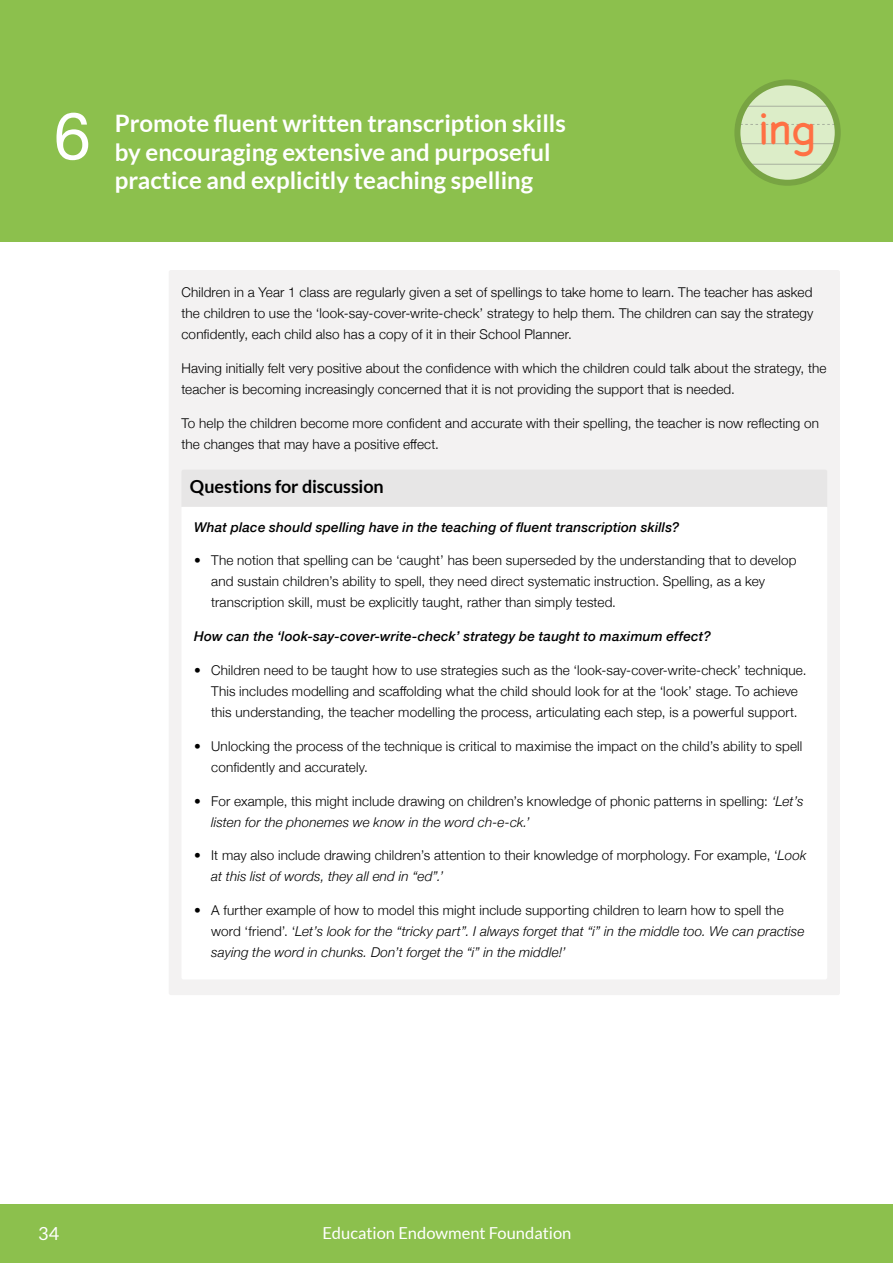
<style>
.page{position:relative;width:893px;height:1263px;background:#fff}
.page>*{position:absolute;margin:0;border:0;box-sizing:border-box;transform-origin:0 0}
.t1{font:66px "Helvetica Neue";color:#fff}
.t2{font:44.85px "Chalkboard";color:#ff7043}
.t3{font:700 24px/28.8px "Lato";color:#fff}
.t4{font:700 18px "Lato";letter-spacing:-.005em;color:#000}
.t5{font:18px "Lato";color:#fff}
.t6{font:16.5px "Lato";color:#fff}
.t7{font:300 13.5px/21px "Helvetica Neue";letter-spacing:.01em;color:#000}
.t8{font:italic 300 13.5px/21px "Helvetica Neue";letter-spacing:.01em;color:#000}
.t9{font:italic 500 13.5px "Helvetica Neue";letter-spacing:.015em;color:#000}
.s1{font-style:italic}
.s2{font-style:normal}
</style>
<div class="page">
<div style="left:169px;top:270px;width:671px;height:725px;background:#f3f2f2;border-radius:2px"></div>
<div style="left:0;top:1205px;width:893px;height:58px;background:#8cc04d"></div>
<div style="left:0;top:0;width:893px;height:242px;background:#8cc04d"></div>
<div style="left:737px;top:82px;width:101px;height:101px;background:#78a443;border-radius:50%"></div>
<div style="left:739px;top:84px;width:97px;height:97px;background:#dcedc8;border-radius:48px"></div>
<hr style="left:737px;top:143px;width:101px;height:1px;background:#757575">
<svg style="left:741px;top:124px;width:93px;height:1px"></svg>
<hr style="left:737px;top:106px;width:101px;height:1px;background:#757575">
<hr style="left:737px;top:164px;width:101px;height:1px;background:#757575">
<div style="left:734px;top:79px;width:107px;height:107px;border:6px solid #78a443;border-radius:50%"></div>
<div style="left:181px;top:506px;width:646px;height:473px;background:#fff;border-radius:2px"></div>
<div style="left:182px;top:470px;width:645px;height:37px;background:#e7e6e6"></div>
<h1 class="t1" style="left:54px;top:88px;width:38px">6</h1>
<h2 class="t2" style="left:758px;top:102px;width:58px">ing</h2>
<h3 class="t3" style="left:115px;top:108px;width:452px">Promote fluent written transcription skills by encouraging extensive and purposeful practice and explicitly teaching spelling</h3>
<p class="t7" style="left:181px;top:281px;width:634px;text-align:justify">Children in a Year 1 class are regularly given a set of spellings to take home to learn. The teacher has asked the children to use the ‘look-say-cover-write-check’ strategy to help them. The children can say the strategy confidently, each child also has a copy of it in their School Planner.</p>
<p class="t7" style="left:181px;top:357px;width:646px">Having initially felt very positive about the confidence with which the children could talk about the strategy, the teacher is becoming increasingly concerned that it is not providing the support that is needed.</p>
<p class="t7" style="left:181px;top:412px;width:639px">To help the children become more confident and accurate with their spelling, the teacher is now reflecting on the changes that may have a positive effect.</p>
<h3 class="t4" style="left:190px;top:476px;width:195px">Questions for discussion</h3>
<p class="t9" style="left:194px;top:515px;width:487px">What place should spelling have in the teaching of fluent transcription skills?</p>
<p class="t7" style="left:211px;top:549px;width:587px;text-indent:-17px">• The notion that spelling can be ‘caught’ has been superseded by the understanding that to develop and sustain children’s ability to spell, they need direct systematic instruction. Spelling, as a key transcription skill, must be explicitly taught, rather than simply tested.</p>
<p class="t9" style="left:194px;top:625px;width:518px">How can the ‘look-say-cover-write-check’ strategy be taught to maximum effect?</p>
<p class="t7" style="left:211px;top:659px;width:597px;text-indent:-17px">• Children need to be taught how to use strategies such as the ‘look-say-cover-write-check’ technique.<br>This includes modelling and scaffolding what the child should look for at the ‘look’ stage. To achieve this understanding, the teacher modelling the process, articulating each step, is a powerful support.</p>
<p class="t7" style="left:211px;top:734px;width:593px;text-indent:-17px">• Unlocking the process of the technique is critical to maximise the impact on the child’s ability to spell confidently and accurately.</p>
<p class="t7" style="left:211px;top:789px;width:594px;text-indent:-17px">• For example, this might include drawing on children’s knowledge of phonic patterns in spelling: <span class="s1">‘Let’s listen for the phonemes we know in the word ch-e-ck.’</span></p>
<p class="t7" style="left:211px;top:844px;width:596px;text-indent:-17px">• It may also include drawing children’s attention to their knowledge of morphology. For example, ‘<span class="s1">Look at this list of words, they all end in “ed”.’</span></p>
<p class="t8" style="left:211px;top:899px;width:595px;text-indent:-17px"><span class="s2">• A further example of how to model this might include supporting children to learn how to spell the word ‘friend’. ‘</span>Let’s look for the “tricky part”. I always forget that “i” in the middle too. We can practise saying the word in chunks. Don’t forget the “i” in the middle!’</p>
<h3 class="t5" style="left:38px;top:1224px;width:22px">34</h3>
<p class="t6" style="left:322px;top:1224px;width:251px">Education Endowment Foundation</p>
</div>
